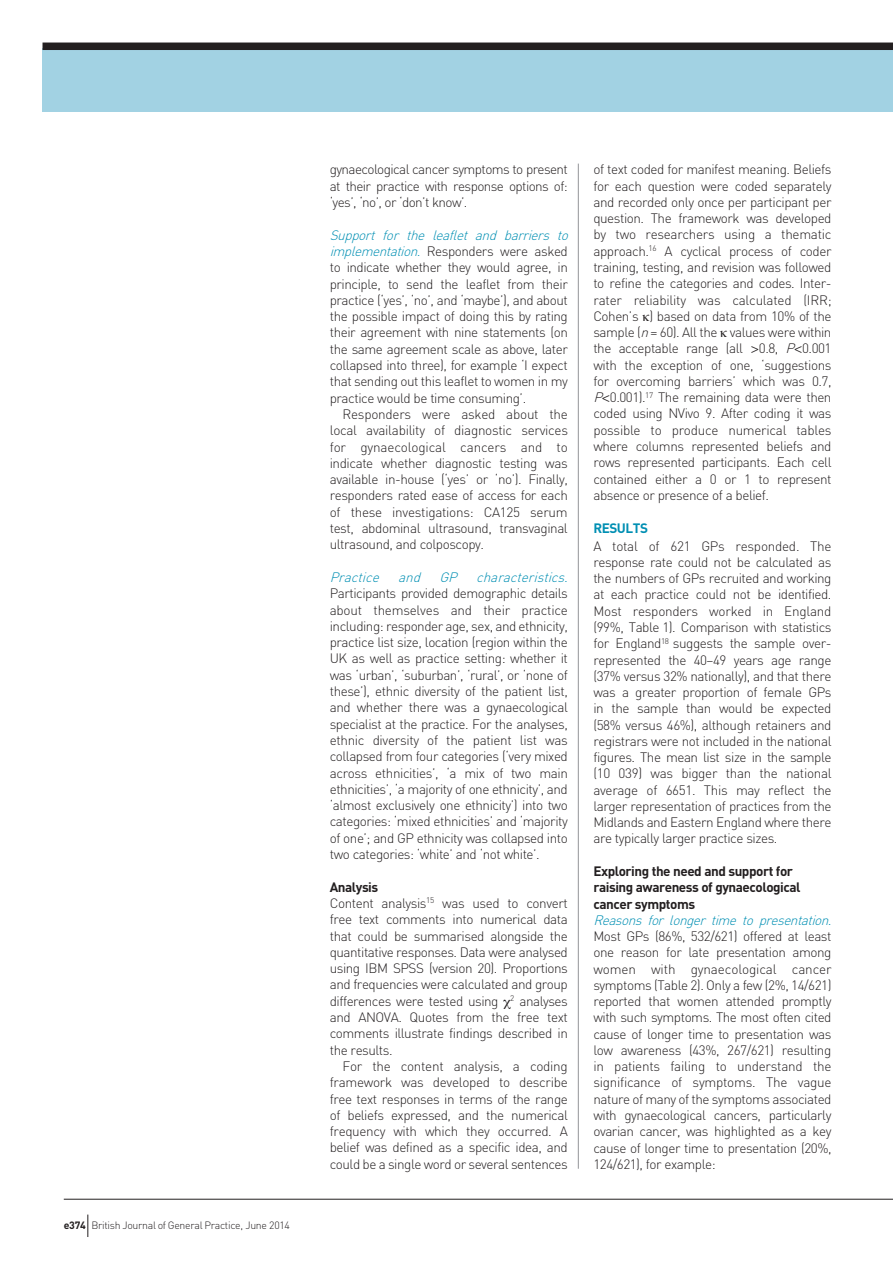
<style>
.page{position:relative;width:893px;height:1263px;background:#fff}
.page>*{position:absolute;margin:0;border:0;box-sizing:border-box;transform-origin:0 0}
.t1{font:300 13.5px/16.4px "DIN";letter-spacing:-.035em;color:#231f20;text-align:justify}
.t2{font:700 13.5px/16.2px "DIN";letter-spacing:-.035em;color:#231f20}
.t3{font:italic 300 13.5px "DIN";color:#008fb3}
.t4{font:700 13.5px "DIN";letter-spacing:-.035em;color:#008fb3}
.t5{font:300 10.5px "DIN";letter-spacing:-.025em;color:#231f20}
.s1{font-weight:700}
.s2{font-style:italic;color:#008fb3}
.s3{font-style:italic}
.s4{font-family:"Helvetica"}
</style>
<div class="page">
<hr style="left:578px;top:164px;width:1px;height:1005px;background:#939598">
<hr style="left:64px;top:1199px;width:829px;height:1px;background:#231f20">
<svg style="left:87px;top:1214px;width:1px;height:23px"></svg>
<div style="left:43px;top:48px;width:850px;height:64px;background:#a2d2e3"></div>
<div style="left:43px;top:43px;width:850px;height:7px;background:#231f20"></div>
<p class="t5" style="left:64px;top:1219px;width:228px"><span class="s1">e374</span> British Journal of General Practice, June 2014</p>
<p class="t1" style="left:330px;top:161px;width:240px">gynaecological cancer symptoms to present at their practice with response options of: ‘yes’, ‘no’, or ‘don’t know’.</p>
<p class="t1" style="left:330px;top:226px;width:244px;text-align:left"><span class="s2">Support for the leaflet and barriers to implementation.</span> Responders were asked to indicate whether they would agree, in principle, to send the leaflet from their practice (‘yes’, ‘no’, and ‘maybe’), and about the possible impact of doing this by rating their agreement with nine statements (on the same agreement scale as above, later collapsed into three), for example ‘I expect that sending out this leaflet to women in my practice would be time consuming’.</p>
<p class="t1" style="left:330px;top:406px;width:240px;text-indent:13px">Responders were asked about the local availability of diagnostic services for gynaecological cancers and to indicate whether diagnostic testing was available in-house (‘yes’ or ‘no’). Finally, responders rated ease of access for each of these investigations: CA125 serum test, abdominal ultrasound, transvaginal ultrasound, and colposcopy.</p>
<p class="t3" style="left:330px;top:569px;width:244px">Practice and GP characteristics.</p>
<p class="t1" style="left:330px;top:585px;width:240px">Participants provided demographic details about themselves and their practice including: responder age, sex, and ethnicity, practice list size, location (region within the UK as well as practice setting: whether it was ‘urban’, ‘suburban’, ‘rural’, or ‘none of these’), ethnic diversity of the patient list, and whether there was a gynaecological specialist at the practice. For the analyses, ethnic diversity of the patient list was collapsed from four categories (‘very mixed across ethnicities’, ‘a mix of two main ethnicities’, ‘a majority of one ethnicity’, and ‘almost exclusively one ethnicity’) into two categories: ‘mixed ethnicities’ and ‘majority of one’; and GP ethnicity was collapsed into two categories: ‘white’ and ‘not white’.</p>
<p class="t1" style="left:330px;top:878px;width:240px;text-align:left"><span class="s1">Analysis<br></span>Content analysis<sup>15</sup> was used to convert free text comments into numerical data that could be summarised alongside the quantitative responses. Data were analysed using IBM SPSS (version 20). Proportions and frequencies were calculated and group differences were tested using <sup>2</sup> analyses and ANOVA. Quotes from the free text comments illustrate findings described in the results.</p>
<p class="t1" style="left:330px;top:1058px;width:240px;text-indent:13px">For the content analysis, a coding framework was developed to describe free text responses in terms of the range of beliefs expressed, and the numerical frequency with which they occurred. A belief was defined as a specific idea, and could be a single word or several sentences</p>
<p class="t1" style="left:593px;top:161px;width:240px">of text coded for manifest meaning. Beliefs for each question were coded separately and recorded only once per participant per question. The framework was developed by two researchers using a thematic approach.<sup>16</sup> A cyclical process of coder training, testing, and revision was followed to refine the categories and codes. Inter&shy;rater reliability was calculated (IRR; Cohen’s ) based on data from 10% of the sample (<span class="s3">n</span>= 60). All the values were within the acceptable range (all <span class="s4">&gt;</span>0.8, <span class="s3">P</span><span class="s4">&lt;</span>0.001 with the exception of one, ‘suggestions for overcoming barriers’ which was 0.7, <span class="s3">P</span><span class="s4">&lt;</span>0.001).<sup>17</sup> The remaining data were then coded using NVivo 9. After coding it was possible to produce numerical tables where columns represented beliefs and rows represented participants. Each cell contained either a 0 or 1 to represent absence or presence of a belief.</p>
<p class="t4" style="left:593px;top:519px;width:56px">RESULTS</p>
<p class="t1" style="left:593px;top:538px;width:240px">A total of 621 GPs responded. The response rate could not be calculated as the numbers of GPs recruited and working at each practice could not be identified.<br>Most responders worked in England (99%, Table 1). Comparison with statistics for England<sup>18</sup> suggests the sample over&shy;represented the 40–49 years age range (37% versus 32% nationally), and that there was a greater proportion of female GPs in the sample than would be expected (58% versus 46%), although retainers and registrars were not included in the national figures. The mean list size in the sample (10 039) was bigger than the national average of 6651. This may reflect the larger representation of practices from the Midlands and Eastern England where there are typically larger practice sizes.</p>
<p class="t2" style="left:593px;top:862px;width:209px">Exploring the need and support for raising awareness of gynaecological cancer symptoms</p>
<p class="t3" style="left:593px;top:911px;width:244px">Reasons for longer time to presentation.</p>
<p class="t1" style="left:593px;top:928px;width:240px">Most GPs (86%, 532/621) offered at least one reason for late presentation among women with gynaecological cancer symptoms (Table 2). Only a few (2%, 14/621) reported that women attended promptly with such symptoms. The most often cited cause of longer time to presentation was low awareness (43%, 267/621) resulting in patients failing to understand the significance of symptoms. The vague nature of many of the symptoms associated with gynaecological cancers, particularly ovarian cancer, was highlighted as a key cause of longer time to presentation (20%, 124/621), for example:</p>
</div>
